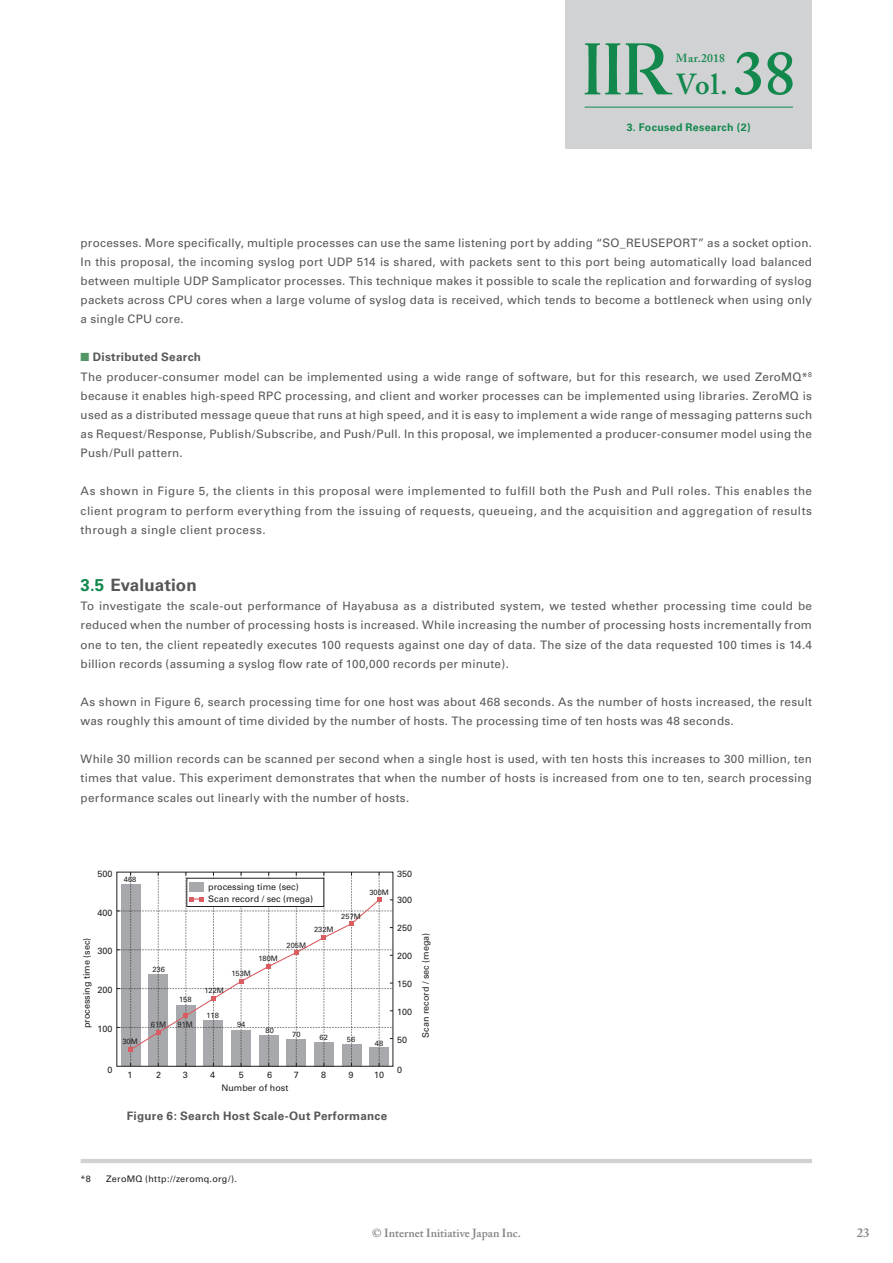
<style>
.page{position:relative;width:893px;height:1263px;background:#fff}
.page>*{position:absolute;margin:0;border:0;box-sizing:border-box;transform-origin:0 0}
.t1{font:600 28.65px "Adobe Caslon Pro";color:#12884d}
.t2{font:700 16.95px "Univers";letter-spacing:.005em;color:#57585a}
.t3{font:600 12.75px "Adobe Caslon Pro";color:#808285}
.t4{font:11.7px/19.2px "Univers";letter-spacing:.02em;color:#57585a;text-align:justify}
.t5{font:700 11.7px "Univers";letter-spacing:.02em;color:#57585a}
.t6{font:600 11.7px "Adobe Caslon Pro";color:#808285}
.t7{font:600 11.7px "Adobe Caslon Pro";letter-spacing:.01em;color:#12884d}
.t8{font:700 10.65px "Univers";letter-spacing:.03em;color:#12884d}
.t9{font:9px/12.5px "Univers";color:#231f20}
.t10{font:9px "Univers";letter-spacing:.03em;color:#231f20}
.t11{font:7.5px "Univers";color:#231f20}
.s1{font-size:61.65px}
.s2{color:#529867}
.s3{font-weight:700}
.s4{color:#12884d}
</style>
<div class="page">
<div style="left:565px;top:0;width:247px;height:149px;background:#d1d2d4"></div>
<hr style="left:585px;top:107px;width:208px;height:1px;background:#12884d">
<svg style="left:585px;top:43px;width:87px;height:51px"></svg>
<hr style="left:81px;top:1159px;width:731px;height:4px;background:#d1d2d4">
<svg style="left:117px;top:872px;width:276px;height:194px"></svg>
<h1 class="t1" style="left:676px;top:67px;width:121px">Vol.<span class="s1">38</span></h1>
<p class="t7" style="left:676px;top:51px;width:51px">Mar.2018</p>
<p class="t8" style="left:627px;top:121px;width:125px">3. Focused Research (2)</p>
<p class="t4" style="left:81px;top:233px;width:733px">processes. More specifically, multiple processes can use the same listening port by adding “SO_REUSEPORT” as a socket option.<br>In this proposal, the incoming syslog port UDP 514 is shared, with packets sent to this port being automatically load balanced between multiple UDP Samplicator processes. This technique makes it possible to scale the replication and forwarding of syslog packets across CPU cores when a large volume of syslog data is received, which tends to become a bottleneck when using only a single CPU core.</p>
<p class="t4" style="left:81px;top:348px;width:733px;text-align:left"><span class="s2">■</span> <span class="s3">Distributed Search<br></span>The producer-consumer model can be implemented using a wide range of software, but for this research, we used ZeroMQ*<sup>8 </sup>because it enables high-speed RPC processing, and client and worker processes can be implemented using libraries. ZeroMQ is used as a distributed message queue that runs at high speed, and it is easy to implement a wide range of messaging patterns such as Request/Response, Publish/Subscribe, and Push/Pull. In this proposal, we implemented a producer-consumer model using the Push/Pull pattern.</p>
<p class="t4" style="left:81px;top:482px;width:733px">As shown in Figure 5, the clients in this proposal were implemented to fulfill both the Push and Pull roles. This enables the client program to perform everything from the issuing of requests, queueing, and the acquisition and aggregation of results through a single client process.</p>
<h2 class="t2" style="left:81px;top:575px;width:118px"><span class="s4">3.5</span> Evaluation</h2>
<p class="t4" style="left:81px;top:596px;width:733px">To investigate the scale-out performance of Hayabusa as a distributed system, we tested whether processing time could be reduced when the number of processing hosts is increased. While increasing the number of processing hosts incrementally from one to ten, the client repeatedly executes 100 requests against one day of data. The size of the data requested 100 times is 14.4 billion records (assuming a syslog flow rate of 100,000 records per minute).</p>
<p class="t4" style="left:81px;top:692px;width:733px">As shown in Figure 6, search processing time for one host was about 468 seconds. As the number of hosts increased, the result was roughly this amount of time divided by the number of hosts. The processing time of ten hosts was 48 seconds.</p>
<p class="t4" style="left:81px;top:750px;width:733px">While 30 million records can be scanned per second when a single host is used, with ten hosts this increases to 300 million, ten times that value. This experiment demonstrates that when the number of hosts is increased from one to ten, search processing performance scales out linearly with the number of hosts.</p>
<p class="t9" style="left:98px;top:867px;width:17px">500</p>
<p class="t9" style="left:98px;top:906px;width:17px">400</p>
<p class="t11" style="left:124px;top:875px;width:14px">468</p>
<p class="t9" style="left:208px;top:880px;width:107px">processing time (sec)<br>Scan record / sec (mega)</p>
<p class="t11" style="left:341px;top:911px;width:21px">257M</p>
<p class="t11" style="left:369px;top:888px;width:21px">300M</p>
<p class="t9" style="left:397px;top:867px;width:17px">350</p>
<p class="t9" style="left:397px;top:893px;width:17px">300</p>
<p class="t9" style="left:397px;top:921px;width:17px">250</p>
<p class="t11" style="left:314px;top:925px;width:21px">232M</p>
<p class="t9" style="left:80px;top:1028px;width:92px;rotate:-90deg">processing time (sec)</p>
<p class="t9" style="left:419px;top:1037px;width:107px;rotate:-90deg">Scan record / sec (mega)</p>
<p class="t9" style="left:128px;top:1069px;width:7px">1</p>
<p class="t9" style="left:156px;top:1069px;width:7px">2</p>
<p class="t9" style="left:183px;top:1069px;width:7px">3</p>
<p class="t9" style="left:210px;top:1069px;width:7px">4</p>
<p class="t9" style="left:239px;top:1069px;width:7px">5</p>
<p class="t9" style="left:267px;top:1069px;width:7px">6</p>
<p class="t9" style="left:294px;top:1069px;width:7px">7</p>
<p class="t9" style="left:321px;top:1069px;width:7px">8</p>
<p class="t9" style="left:349px;top:1069px;width:7px">9</p>
<p class="t9" style="left:374px;top:1069px;width:12px">10</p>
<p class="t11" style="left:287px;top:940px;width:21px">205M</p>
<p class="t9" style="left:98px;top:945px;width:17px">300</p>
<p class="t9" style="left:397px;top:949px;width:17px">200</p>
<p class="t11" style="left:258px;top:954px;width:21px">180M</p>
<p class="t11" style="left:152px;top:964px;width:14px">236</p>
<p class="t11" style="left:231px;top:969px;width:21px">153M</p>
<p class="t9" style="left:397px;top:977px;width:17px">150</p>
<p class="t9" style="left:98px;top:983px;width:17px">200</p>
<p class="t11" style="left:204px;top:986px;width:21px">122M</p>
<p class="t11" style="left:179px;top:995px;width:14px">158</p>
<p class="t9" style="left:397px;top:1005px;width:17px">100</p>
<p class="t11" style="left:206px;top:1010px;width:14px">118</p>
<p class="t11" style="left:237px;top:1020px;width:10px">94</p>
<p class="t11" style="left:151px;top:1020px;width:17px">61M</p>
<p class="t11" style="left:178px;top:1020px;width:17px">91M</p>
<p class="t9" style="left:98px;top:1022px;width:17px">100</p>
<p class="t11" style="left:266px;top:1025px;width:10px">80</p>
<p class="t11" style="left:292px;top:1029px;width:10px">70</p>
<p class="t11" style="left:320px;top:1032px;width:10px">62</p>
<p class="t11" style="left:347px;top:1034px;width:10px">56</p>
<p class="t9" style="left:397px;top:1033px;width:12px">50</p>
<p class="t11" style="left:122px;top:1037px;width:17px">30M</p>
<p class="t11" style="left:375px;top:1038px;width:10px">48</p>
<p class="t9" style="left:108px;top:1063px;width:7px">0</p>
<p class="t9" style="left:397px;top:1063px;width:7px">0</p>
<p class="t9" style="left:221px;top:1082px;width:68px">Number of host</p>
<p class="t5" style="left:127px;top:1109px;width:262px">Figure 6: Search Host Scale-Out Performance</p>
<p class="t9" style="left:81px;top:1172px;width:12px">*8</p>
<p class="t10" style="left:106px;top:1173px;width:132px">ZeroMQ (http://zeromq.org/).</p>
<p class="t6" style="left:372px;top:1226px;width:150px">© Internet Initiative Japan Inc.</p>
<p class="t3" style="left:857px;top:1225px;width:14px">23</p>
</div>
